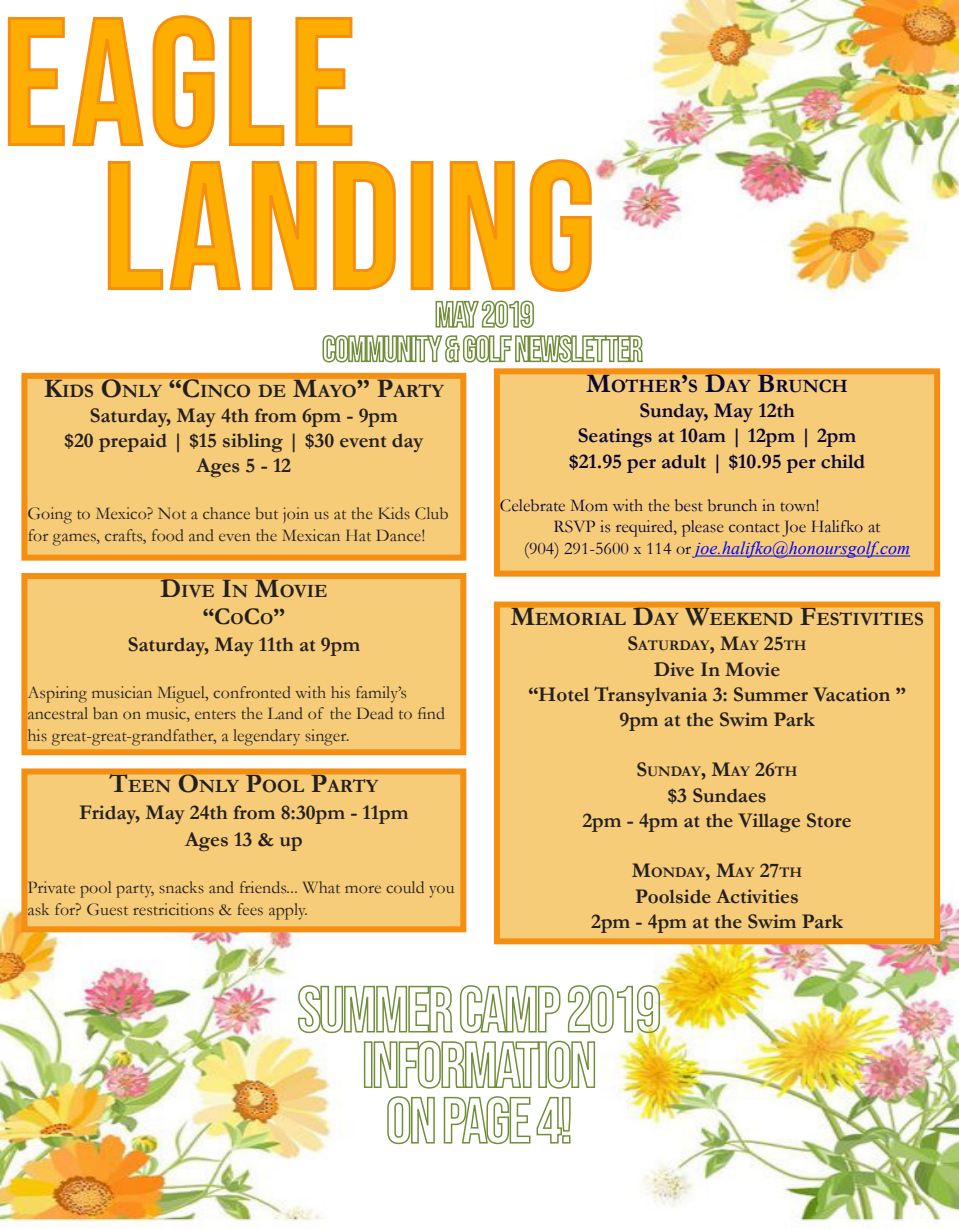
<style>
.page{position:relative;width:959px;height:1229px;background:#fff}
.page>*{position:absolute;margin:0;border:0;box-sizing:border-box;transform-origin:0 0}
.t1{font:180px "Bebas Neue";letter-spacing:.025em;color:#feae00}
.t2{font:700 24px "Garamond";color:#231f20}
.t3{font:700 21px/25.2px "Garamond";color:#231f20;text-align:center}
.t4{font:700 21px/25.2px "Garamond";color:#080638;text-align:center}
.t5{font:700 18.9px "Garamond";color:#231f20}
.t6{font:700 18.9px "Garamond";color:#080638}
.t7{font:18px/21.6px "Garamond";color:#231f20}
.t8{font:18px/21.6px "Garamond";color:#080638;text-align:center}
.t9{font:700 14.7px "Garamond";color:#231f20}
.s1{font-size:27px}
.s2{font-size:16.8px}
.s3{font-family:"Times New Roman";font-style:italic;color:#00f}
.s4{font-size:21px}
</style>
<div class="page">
<img style="left:0;top:0;width:958px;height:1224px">
<div style="left:149px;top:333px;width:689px;height:513px;background:#fff"></div>
<svg style="left:6px;top:15px;width:139px;height:133px"></svg>
<svg style="left:151px;top:14px;width:65px;height:135px"></svg>
<svg style="left:227px;top:15px;width:59px;height:132px"></svg>
<svg style="left:294px;top:15px;width:60px;height:132px"></svg>
<svg style="left:106px;top:159px;width:137px;height:133px"></svg>
<svg style="left:250px;top:158px;width:394px;height:231px"></svg>
<div style="left:497px;top:371px;width:440px;height:202px;background:#f6cc78"></div>
<hr style="left:695px;top:555px;width:215px;height:1px;background:#00f">
<div style="left:494px;top:368px;width:446px;height:208px;border:6px solid #f58f11"></div>
<div style="left:24px;top:376px;width:439px;height:181px;background:#f6cc78"></div>
<div style="left:21px;top:373px;width:445px;height:187px;border:6px solid #f58f11"></div>
<div style="left:140px;top:846px;width:572px;height:47px;background:#fff"></div>
<div style="left:252px;top:893px;width:374px;height:30px;background:#fff"></div>
<div style="left:497px;top:604px;width:440px;height:337px;background:#f6cc78"></div>
<div style="left:494px;top:601px;width:446px;height:343px;border:6px solid #f58f11"></div>
<div style="left:24px;top:576px;width:439px;height:176px;background:#f6cc78"></div>
<div style="left:21px;top:573px;width:445px;height:182px;border:6px solid #f58f11"></div>
<div style="left:24px;top:771px;width:439px;height:158px;background:#f6cc78"></div>
<div style="left:21px;top:768px;width:445px;height:164px;border:6px solid #f58f11"></div>
<svg style="left:297px;top:984px;width:264px;height:49px"></svg>
<svg style="left:567px;top:984px;width:93px;height:49px"></svg>
<div style="left:364px;top:1041px;width:8px;height:47px;border:2px solid #718e3a"></div>
<svg style="left:373px;top:1040px;width:166px;height:49px"></svg>
<div style="left:538px;top:1041px;width:9px;height:47px;border:2px solid #718e3a"></div>
<svg style="left:547px;top:1040px;width:49px;height:49px"></svg>
<svg style="left:386px;top:1095px;width:49px;height:49px"></svg>
<svg style="left:443px;top:1095px;width:128px;height:49px"></svg>
<p class="t1" style="left:2px;top:-20px;width:354px">EAGLE</p>
<p class="t1" style="left:102px;top:124px;width:495px">LANDING</p>
<p class="t5" style="left:44px;top:378px;width:402px"><span class="s1">K</span>IDS <span class="s1">O</span>NLY <span class="s1">“C</span>INCO DE <span class="s1">M</span>AYO<span class="s1">” P</span>ARTY</p>
<p class="t3" style="left:64px;top:402px;width:361px">Saturday, May 4th from 6pm - 9pm<br>$20 prepaid | $15 sibling | $30 event day<br>Ages 5 - 12</p>
<p class="t7" style="left:27px;top:502px;width:422px">Going to Mexico? Not a chance but join us at the Kids Club</p>
<p class="t7" style="left:27px;top:523px;width:399px">for games, crafts, food and even the Mexican Hat Dance!</p>
<p class="t5" style="left:160px;top:578px;width:169px"><span class="s1">D</span>IVE <span class="s1">I</span>N <span class="s1">M</span>OVIE</p>
<p class="t2" style="left:202px;top:600px;width:84px">“C<span class="s2">O</span>C<span class="s2">O</span>”</p>
<p class="t3" style="left:128px;top:631px;width:234px">Saturday, May 11th at 9pm</p>
<p class="t7" style="left:27px;top:680px;width:419px">Aspiring musician Miguel, confronted with his family’s ancestral ban on music, enters the Land of the Dead to find his great-great-grandfather, a legendary singer.</p>
<p class="t5" style="left:110px;top:773px;width:270px"><span class="s1">T</span>EEN <span class="s1">O</span>NLY <span class="s1">P</span>OOL <span class="s1">P</span>ARTY</p>
<p class="t3" style="left:79px;top:800px;width:331px">Friday, May 24th from 8:30pm - 11pm</p>
<p class="t3" style="left:185px;top:827px;width:119px">Ages 13 &amp; up</p>
<p class="t7" style="left:27px;top:876px;width:428px">Private pool party, snacks and friends... What more could you</p>
<p class="t7" style="left:27px;top:897px;width:282px">ask for? Guest restricitions &amp; fees apply.</p>
<p class="t6" style="left:586px;top:373px;width:263px"><span class="s1">M</span>OTHER<span class="s1">’</span>S <span class="s1">D</span>AY <span class="s1">B</span>RUNCH</p>
<p class="t4" style="left:639px;top:398px;width:157px">Sunday, May 12th</p>
<p class="t4" style="left:569px;top:423px;width:298px">Seatings at 10am | 12pm | 2pm $21.95 per adult | $10.95 per child</p>
<p class="t8" style="left:500px;top:494px;width:321px">Celebrate Mom with the best brunch in town!</p>
<p class="t8" style="left:524px;top:515px;width:388px">RSVP is required, please contact Joe Halifko at<br>(904) 291-5600 x 114 or <span class="s3">joe.halifko@honoursgolf.com</span></p>
<p class="t5" style="left:510px;top:606px;width:415px"><span class="s1">M</span>EMORIAL <span class="s1">D</span>AY <span class="s1">W</span>EEKEND <span class="s1">F</span>ESTIVITIES</p>
<p class="t9" style="left:627px;top:636px;width:180px"><span class="s4">S</span>ATURDAY<span class="s4">, M</span>AY <span class="s4">25</span>TH</p>
<p class="t3" style="left:528px;top:656px;width:379px">Dive In Movie<br>“Hotel Transylvania 3: Summer Vacation ”<br>9pm at the Swim Park</p>
<p class="t9" style="left:636px;top:762px;width:163px"><span class="s4">S</span>UNDAY<span class="s4">, M</span>AY <span class="s4">26</span>TH</p>
<p class="t3" style="left:582px;top:782px;width:271px">$3 Sundaes<br>2pm - 4pm at the Village Store</p>
<p class="t9" style="left:632px;top:862px;width:172px"><span class="s4">M</span>ONDAY<span class="s4">, M</span>AY <span class="s4">27</span>TH</p>
<p class="t3" style="left:591px;top:883px;width:253px">Poolside Activities<br>2pm - 4pm at the Swim Park</p>
</div>
